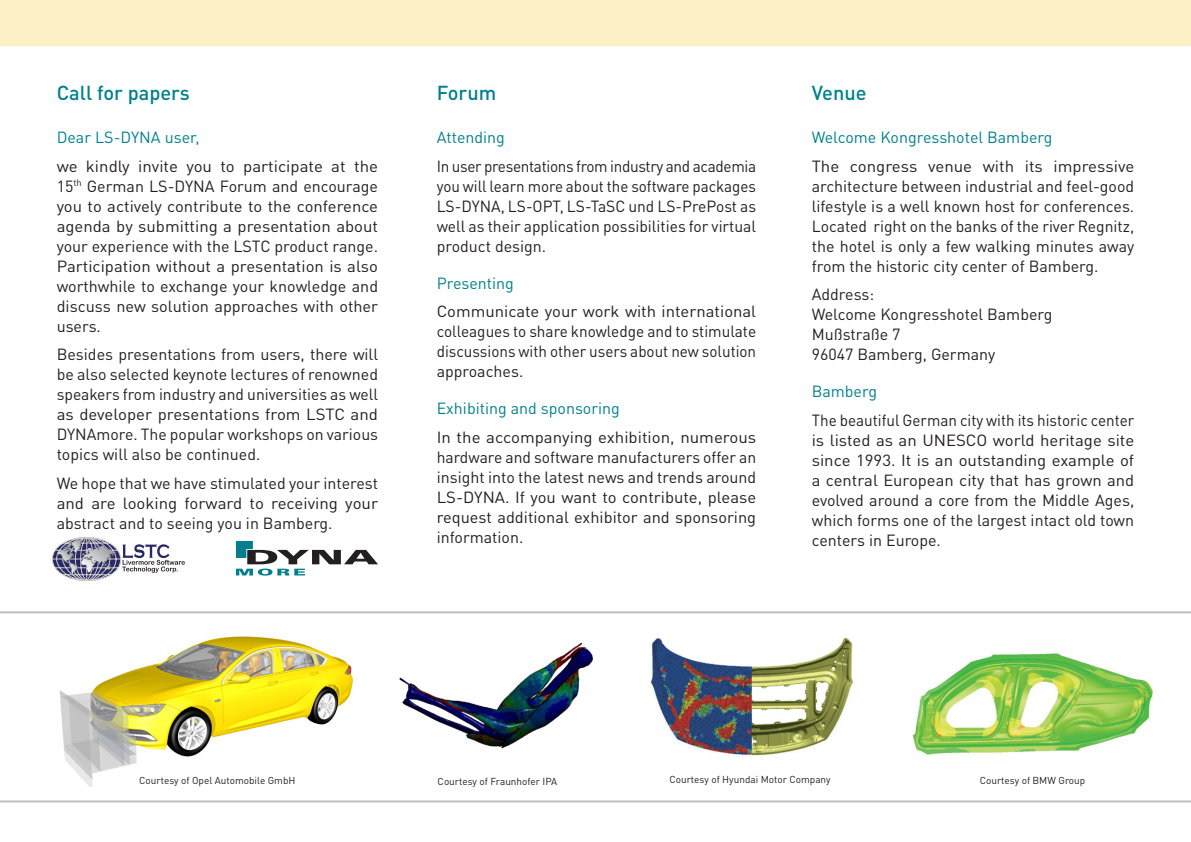
<style>
.page{position:relative;width:1191px;height:842px;background:#fff}
.page>*{position:absolute;margin:0;border:0;box-sizing:border-box;transform-origin:0 0}
.Fließtext{font:500 20px "DIN Pro";color:#00808e}
.Fließtext-2{font:16px/20px "DIN Pro";color:#231f20;text-align:justify;scale:1.05 1}
.Fließtext-3{font:16px/20px "DIN Pro";color:#231f20;text-align:justify}
.Fließtext-4{font:16px/20px "DIN Pro";color:#231f20;text-align:justify;scale:.95 1}
.Fließtext-5{font:16px/20px "DIN Pro";color:#231f20;text-align:justify;scale:.96 1}
.Fließtext-6{font:16px/20px "DIN Pro";color:#231f20;text-align:justify;scale:1.04 1}
.Fließtext-7{font:16px "DIN Pro";color:#00808e}
.BU{font:10px "DIN Pro";color:#231f20}
</style>
<div class="page">
<div style="left:0;top:0;width:1191px;height:45px;background:#fef0c6"></div>
<hr style="left:0;top:800px;width:1191px;height:2px;background:#bcbdc0">
<svg style="left:52px;top:537px;width:133px;height:44px"></svg>
<svg style="left:236px;top:541px;width:142px;height:35px"></svg>
<img style="left:59px;top:636px;width:294px;height:150px">
<img style="left:912px;top:653px;width:240px;height:102px">
<img style="left:650px;top:637px;width:203px;height:119px">
<img style="left:399px;top:642px;width:194px;height:107px">
<hr style="left:0;top:611px;width:1191px;height:2px;background:#bcbdc0">
<p class="Fließtext" style="left:57px;top:77px;width:135px">Call for papers</p>
<p class="Fließtext-7" style="left:57px;top:125px;width:145px">Dear LS-DYNA user,</p>
<p class="Fließtext-2" style="left:57px;top:154px;width:307px">we kindly invite you to participate at the 15<sup>th</sup> German LS-DYNA Forum and encourage you to actively contribute to the conference agenda by submitting a presentation about your experience with the LSTC product range.<br>Participation without a presentation is also worthwhile to exchange your knowledge and discuss new solution approaches with other users.</p>
<p class="Fließtext-3" style="left:57px;top:343px;width:323px">Besides presentations from users, there will be also selected keynote lectures of renowned speakers from industry and universities as well as developer presentations from LSTC and DYNAmore. The popular workshops on various topics will also be continued.</p>
<p class="Fließtext-3" style="left:57px;top:471px;width:323px">We hope that we have stimulated your interest and are looking forward to receiving your abstract and to seeing you in Bamberg.</p>
<p class="Fließtext" style="left:437px;top:77px;width:61px">Forum</p>
<p class="Fließtext-7" style="left:437px;top:125px;width:70px">Attending</p>
<p class="Fließtext-5" style="left:437px;top:154px;width:334px">In user presentations from industry and academia you will learn more about the software packages LS-DYNA, LS-OPT, LS-TaSC und LS-PrePost as well as their application possibilities for virtual product design.</p>
<p class="Fließtext-7" style="left:437px;top:270px;width:79px">Presenting</p>
<p class="Fließtext-6" style="left:437px;top:300px;width:309px">Communicate your work with international colleagues to share knowledge and to stimulate discussions with other users about new solution approaches.</p>
<p class="Fließtext-7" style="left:437px;top:396px;width:185px">Exhibiting and sponsoring</p>
<p class="Fließtext-2" style="left:437px;top:425px;width:306px">In the accompanying exhibition, numerous hardware and software manufacturers offer an insight into the latest news and trends around LS-DYNA. If you want to contribute, please request additional exhibitor and sponsoring information.</p>
<p class="Fließtext" style="left:811px;top:77px;width:56px">Venue</p>
<p class="Fließtext-7" style="left:811px;top:125px;width:242px">Welcome Kongresshotel Bamberg</p>
<p class="Fließtext-2" style="left:811px;top:154px;width:309px">The congress venue with its impressive architecture between industrial and feel-good lifestyle is a well known host for conferences.<br>Located right on the banks of the river Regnitz, the hotel is only a few walking minutes away from the historic city center of Bamberg.</p>
<p class="Fließtext-3" style="left:811px;top:283px;width:242px;text-align:left">Address:<br>Welcome Kongresshotel Bamberg<br>Mußstraße 7<br>96047 Bamberg, Germany</p>
<p class="Fließtext-7" style="left:811px;top:379px;width:67px">Bamberg</p>
<p class="Fließtext-4" style="left:811px;top:408px;width:341px">The beautiful German city with its historic center is listed as an UNESCO world heritage site since 1993. It is an outstanding example of a central European city that has grown and evolved around a core from the Middle Ages, which forms one of the largest intact old town centers in Europe.</p>
<p class="BU" style="left:139px;top:772px;width:158px">Courtesy of Opel Automobile GmbH</p>
<p class="BU" style="left:437px;top:773px;width:121px">Courtesy of Fraunhofer IPA</p>
<p class="BU" style="left:669px;top:771px;width:163px">Courtesy of Hyundai Motor Company</p>
<p class="BU" style="left:979px;top:772px;width:107px">Courtesy of BMW Group</p>
</div>
